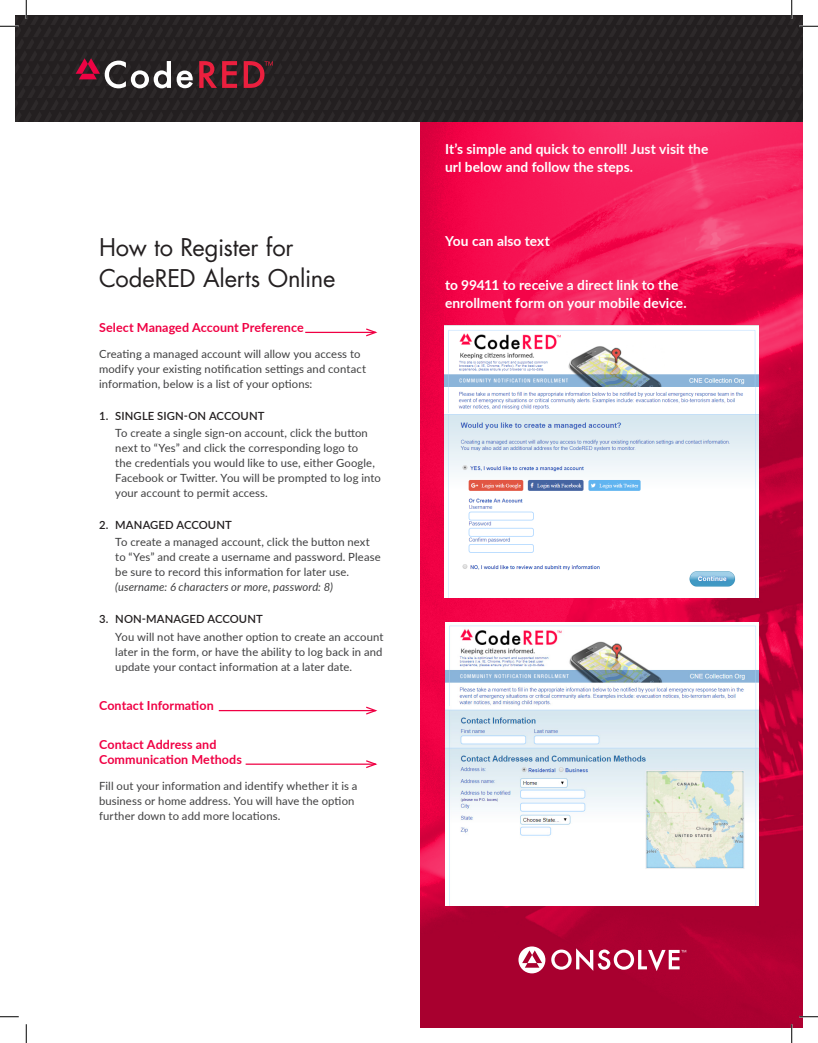
<style>
.page{position:relative;width:818px;height:1043px;background:#fff}
.page>*{position:absolute;margin:0;border:0;box-sizing:border-box;transform-origin:0 0}
.CR_Product_Name{font:23.75px/31.2px "Futura Std";letter-spacing:-.005em;color:#231f20}
.CR_Intro_Sentenc{font:700 13.75px/17.5px "Lato";letter-spacing:.005em;color:#fff}
.Red_subhead{font:700 12.5px/15px "Lato";letter-spacing:.01em;color:#f00044}
.Body_Tip{font:11.25px/15px "Lato";letter-spacing:.01em;color:#3e3e3f}
.Body{font:11.25px/15px "Lato";letter-spacing:.01em;color:#3e3e3f}
.Subhead_with_numeral{font:600 11.25px "Lato";letter-spacing:.01em;color:#231f20}
.s1{font-style:italic}
</style>
<div class="page">
<img style="left:420px;top:122px;width:382px;height:906px">
<img style="left:444px;top:325px;width:314px;height:272px">
<img style="left:445px;top:622px;width:313px;height:283px">
<hr style="left:305px;top:332px;width:70px;height:1px;background:#f00044">
<svg style="left:364px;top:328px;width:14px;height:9px"></svg>
<hr style="left:219px;top:710px;width:156px;height:1px;background:#f00044">
<svg style="left:364px;top:706px;width:14px;height:9px"></svg>
<hr style="left:245px;top:763px;width:130px;height:1px;background:#f00044">
<svg style="left:364px;top:760px;width:14px;height:8px"></svg>
<svg style="left:518px;top:946px;width:27px;height:27px"></svg>
<svg style="left:551px;top:948px;width:135px;height:23px"></svg>
<svg style="left:0;top:1016px;width:19px;height:1px"></svg>
<svg style="left:799px;top:1015px;width:19px;height:2px"></svg>
<svg style="left:25px;top:1024px;width:2px;height:18px"></svg>
<svg style="left:0;top:0;width:818px;height:122px"></svg>
<svg style="left:790px;top:1024px;width:2px;height:18px"></svg>
<p class="CR_Product_Name" style="left:99px;top:232px;width:238px">How to Register for<br>CodeRED Alerts Online</p>
<p class="Red_subhead" style="left:99px;top:320px;width:206px">Select Managed Account Preference</p>
<p class="Body" style="left:99px;top:346px;width:269px">Creating a managed account will allow you access to modify your existing notification settings and contact information, below is a list of your options:</p>
<p class="Subhead_with_numeral" style="left:99px;top:407px;width:167px">1. SINGLE SIGN-ON ACCOUNT</p>
<p class="Body_Tip" style="left:115px;top:425px;width:267px">To create a single sign-on account, click the button next to “Yes” and click the corresponding logo to<br>the credentials you would like to use, either Google, Facebook or Twitter. You will be prompted to log into your account to permit access.</p>
<p class="Subhead_with_numeral" style="left:99px;top:517px;width:134px">2. MANAGED ACCOUNT</p>
<p class="Body_Tip" style="left:115px;top:534px;width:267px">To create a managed account, click the button next to “Yes” and create a username and password. Please be sure to record this information for later use. <span class="s1">(username: 6 characters or more, password: 8)</span></p>
<p class="Subhead_with_numeral" style="left:99px;top:611px;width:165px">3. NON-MANAGED ACCOUNT</p>
<p class="Body_Tip" style="left:115px;top:628px;width:269px;text-align:justify">You will not have another option to create an account later in the form, or have the ability to log back in and update your contact information at a later date.</p>
<p class="Red_subhead" style="left:99px;top:698px;width:116px">Contact Information</p>
<p class="Red_subhead" style="left:99px;top:736px;width:144px">Contact Address and<br>Communication Methods</p>
<p class="Body" style="left:99px;top:777px;width:260px">Fill out your information and identify whether it is a business or home address. You will have the option further down to add more locations.</p>
<p class="CR_Intro_Sentenc" style="left:445px;top:140px;width:265px">It’s simple and quick to enroll! Just visit the url below and follow the steps.</p>
<p class="CR_Intro_Sentenc" style="left:445px;top:231px;width:106px">You can also text</p>
<p class="CR_Intro_Sentenc" style="left:445px;top:276px;width:243px">to 99411 to receive a direct link to the enrollment form on your mobile device.</p>
</div>
